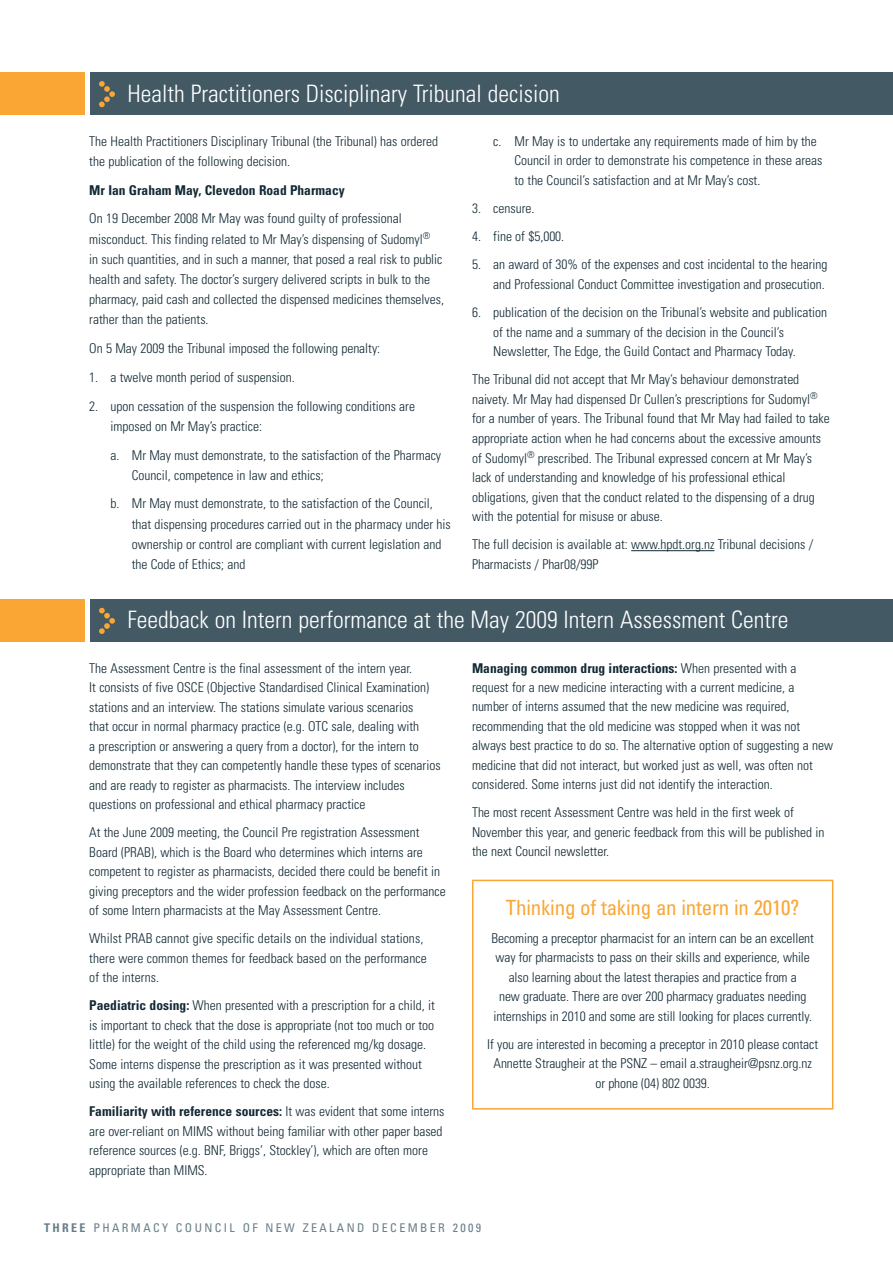
<style>
.page{position:relative;width:893px;height:1263px;background:#fff}
.page>*{position:absolute;margin:0;border:0;box-sizing:border-box;transform-origin:0 0}
.t1{font:300 condensed 24px "Univers";color:#fff}
.t2{font:condensed 21px "Univers";letter-spacing:-.01em;color:#faa634}
.t3{font:300 condensed 13.5px/19.5px "Univers";color:#122934}
.t4{font:700 condensed 13.5px "Univers";color:#122934}
.t5{font:condensed 12px "Univers";letter-spacing:.2em;color:#687e89}
.s1{font-weight:700}
</style>
<div class="page">
<div style="left:89px;top:599px;width:804px;height:42px;background:#435964"></div>
<svg style="left:99px;top:608px;width:16px;height:26px"></svg>
<div style="left:0;top:599px;width:85px;height:42px;background:#faa634"></div>
<div style="left:89px;top:72px;width:804px;height:43px;background:#435964"></div>
<svg style="left:99px;top:81px;width:16px;height:26px"></svg>
<div style="left:0;top:72px;width:85px;height:43px;background:#faa634"></div>
<hr style="left:472px;top:880px;width:361px;height:1px;background:#faa634">
<hr style="left:472px;top:881px;width:1px;height:227px;background:#faa634">
<hr style="left:832px;top:881px;width:1px;height:227px;background:#faa634">
<hr style="left:472px;top:1108px;width:361px;height:1px;background:#faa634">
<hr style="left:631px;top:550px;width:83px;height:1px;background:#122934">
<h1 class="t1" style="left:128px;top:79px;width:434px">Health Practitioners Disciplinary Tribunal decision</h1>
<p class="t3" style="left:89px;top:131px;width:350px;line-height:20.2px">The Health Practitioners Disciplinary Tribunal (the Tribunal) has ordered the publication of the following decision.</p>
<p class="t4" style="left:89px;top:182px;width:257px">Mr Ian Graham May, Clevedon Road Pharmacy</p>
<p class="t3" style="left:89px;top:208px;width:356px;line-height:20.2px">On 19 December 2008 Mr May was found guilty of professional misconduct. This finding related to Mr May’s dispensing of Sudomyl<sup>®<br></sup>in such quantities, and in such a manner, that posed a real risk to public health and safety. The doctor’s surgery delivered scripts in bulk to the pharmacy, paid cash and collected the dispensed medicines themselves, rather than the patients.</p>
<p class="t3" style="left:89px;top:338px;width:292px">On 5 May 2009 the Tribunal imposed the following penalty:</p>
<p class="t3" style="left:89px;top:367px;width:207px">1. a twelve month period of suspension.</p>
<p class="t3" style="left:111px;top:395px;width:306px;line-height:20.2px;text-indent:-21px">2. upon cessation of the suspension the following conditions are imposed on Mr May’s practice:</p>
<p class="t3" style="left:132px;top:444px;width:311px;line-height:20.2px;text-indent:-21px">a. Mr May must demonstrate, to the satisfaction of the Pharmacy<br>Council, competence in law and ethics;</p>
<p class="t3" style="left:132px;top:493px;width:320px;line-height:20.2px;text-indent:-21px">b. Mr May must demonstrate, to the satisfaction of the Council, that dispensing procedures carried out in the pharmacy under his ownership or control are compliant with current legislation and the Code of Ethics; and</p>
<p class="t3" style="left:514px;top:131px;width:309px;text-indent:-21px">c. Mr May is to undertake any requirements made of him by the<br>Council in order to demonstrate his competence in these areas to the Council’s satisfaction and at Mr May’s cost.</p>
<p class="t3" style="left:472px;top:198px;width:64px">3. censure.</p>
<p class="t3" style="left:472px;top:226px;width:94px">4. fine of $5,000.</p>
<p class="t3" style="left:472px;top:255px;width:357px;text-align:right">5. an award of 30% of the expenses and cost incidental to the hearing and Professional Conduct Committee investigation and prosecution.</p>
<p class="t3" style="left:493px;top:302px;width:335px;text-indent:-21px">6. publication of the decision on the Tribunal’s website and publication of the name and a summary of the decision in the Council’s<br>Newsletter, The Edge, the Guild Contact and Pharmacy Today.</p>
<p class="t3" style="left:472px;top:369px;width:359px">The Tribunal did not accept that Mr May’s behaviour demonstrated naivety. Mr May had dispensed Dr Cullen’s prescriptions for Sudomyl<sup>® </sup>for a number of years. The Tribunal found that Mr May had failed to take appropriate action when he had concerns about the excessive amounts of Sudomyl<sup>®</sup> prescribed. The Tribunal expressed concern at Mr May’s lack of understanding and knowledge of his professional ethical obligations, given that the conduct related to the dispensing of a drug with the potential for misuse or abuse.</p>
<p class="t3" style="left:472px;top:535px;width:343px">The full decision is available at: www.hpdt.org.nz Tribunal decisions /<br>Pharmacists / Phar08/99P</p>
<h1 class="t1" style="left:128px;top:605px;width:662px">Feedback on Intern performance at the May 2009 Intern Assessment Centre</h1>
<p class="t3" style="left:89px;top:658px;width:353px">The Assessment Centre is the final assessment of the intern year.<br>It consists of five OSCE (Objective Standardised Clinical Examination) stations and an interview. The stations simulate various scenarios<br>that occur in normal pharmacy practice (e.g. OTC sale, dealing with<br>a prescription or answering a query from a doctor), for the intern to demonstrate that they can competently handle these types of scenarios and are ready to register as pharmacists. The interview includes questions on professional and ethical pharmacy practice</p>
<p class="t3" style="left:89px;top:822px;width:358px">At the June 2009 meeting, the Council Pre registration Assessment Board (PRAB), which is the Board who determines which interns are competent to register as pharmacists, decided there could be benefit in giving preceptors and the wider profession feedback on the performance of some Intern pharmacists at the May Assessment Centre.</p>
<p class="t3" style="left:89px;top:928px;width:339px">Whilst PRAB cannot give specific details on the individual stations, there were common themes for feedback based on the performance of the interns.</p>
<p class="t3" style="left:89px;top:995px;width:347px"><span class="s1">Paediatric dosing:</span> When presented with a prescription for a child, it is important to check that the dose is appropriate (not too much or too little) for the weight of the child using the referenced mg/kg dosage.<br>Some interns dispense the prescription as it was presented without using the available references to check the dose.</p>
<p class="t3" style="left:89px;top:1101px;width:357px"><span class="s1">Familiarity with reference sources:</span> It was evident that some interns are over-reliant on MIMS without being familiar with other paper based reference sources (e.g. BNF, Briggs’, Stockley’), which are often more appropriate than MIMS.</p>
<p class="t3" style="left:472px;top:658px;width:363px"><span class="s1">Managing common drug interactions:</span> When presented with a request for a new medicine interacting with a current medicine, a number of interns assumed that the new medicine was required, recommending that the old medicine was stopped when it was not always best practice to do so. The alternative option of suggesting a new medicine that did not interact, but worked just as well, was often not considered. Some interns just did not identify the interaction.</p>
<p class="t3" style="left:472px;top:803px;width:354px">The most recent Assessment Centre was held in the first week of<br>November this year, and generic feedback from this will be published in the next Council newsletter.</p>
<h2 class="t2" style="left:506px;top:894px;width:295px">Thinking of taking an intern in 2010?</h2>
<p class="t3" style="left:491px;top:928px;width:324px;text-align:center">Becoming a preceptor pharmacist for an intern can be an excellent way for pharmacists to pass on their skills and experience, while also learning about the latest therapies and practice from a<br>new graduate. There are over 200 pharmacy graduates needing internships in 2010 and some are still looking for places currently.</p>
<p class="t3" style="left:487px;top:1034px;width:332px;text-align:center">If you are interested in becoming a preceptor in 2010 please contact<br>Annette Straugheir at the PSNZ – email a.straugheir@psnz.org.nz or phone (04) 802 0039.</p>
<p class="t5" style="left:44px;top:1220px;width:439px"><span class="s1">THREE</span> PHARMACY COUNCIL OF NEW ZEALAND DECEMBER 2009</p>
</div>
